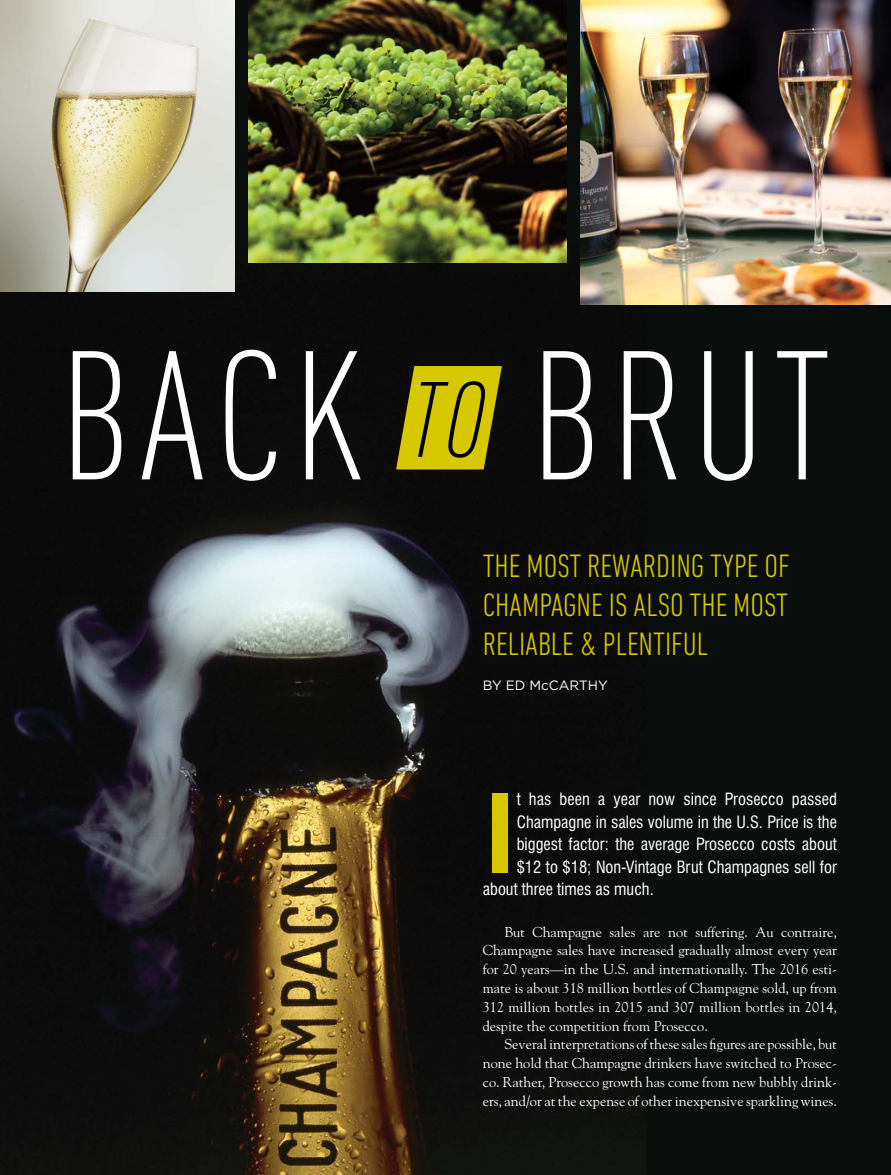
<style>
.page{position:relative;width:891px;height:1175px;background:#fff}
.page>*{position:absolute;margin:0;border:0;box-sizing:border-box;transform-origin:0 0}
.t1{font:300 condensed 180px "DIN Pro";letter-spacing:.05em;color:#fff}
.t2{font:700 111.3px "DIN Pro";color:#d7c800}
.t3{font:300 condensed 33px/39px "DIN Next LT Pro";color:#d7c800;text-align:justify}
.t4{font:condensed 16.5px "Swiss 721 BT";color:#fff}
.t5{font:14.25px/18.8px "Goudy";color:#fff;text-align:justify}
.t6{font:13.5px "Gotham";color:#fff}
.s1{font-style:italic;font-size:105px;color:#000}
</style>
<div class="page">
<img style="left:0;top:0;width:891px;height:1174px">
<svg style="left:396px;top:366px;width:106px;height:103px;background:#b3a701"></svg>
<img style="left:580px;top:0;width:311px;height:304px">
<img style="left:248px;top:0;width:319px;height:262px">
<img style="left:0;top:0;width:235px;height:291px">
<h1 class="t1" style="left:60px;top:289px;width:773px">BACK <span class="s1">to</span> BRUT</h1>
<h3 class="t3" style="left:483px;top:546px;width:308px">THE MOST REWARDING TYPE OF CHAMPAGNE IS ALSO THE MOST RELIABLE &amp; PLENTIFUL</h3>
<p class="t6" style="left:483px;top:677px;width:127px">BY ED MCCARTHY</p>
<h2 class="t2" style="left:483px;top:740px;width:35px">I</h2>
<p class="t4" style="left:517px;top:789px;width:322px">t has been a year now since Prosecco passed</p>
<p class="t4" style="left:517px;top:812px;width:322px">Champagne in sales volume in the U.S. Price is the</p>
<p class="t4" style="left:517px;top:834px;width:322px">biggest factor: the average Prosecco costs about</p>
<p class="t4" style="left:517px;top:857px;width:322px">$12 to $18; Non-Vintage Brut Champagnes sell for</p>
<p class="t4" style="left:483px;top:879px;width:173px">about three times as much.</p>
<p class="t5" style="left:483px;top:922px;width:356px;text-indent:22px">But Champagne sales are not suffering. Au contraire, Champagne sales have increased gradually almost every year for 20 years—in the U.S. and internationally. The 2016 esti&shy;mate is about 318 million bottles of Champagne sold, up from 312 million bottles in 2015 and 307 million bottles in 2014, despite the competition from Prosecco.</p>
<p class="t5" style="left:483px;top:1034px;width:356px;text-indent:22px">Several interpretations of these sales figures are possible, but none hold that Champagne drinkers have switched to Prosec&shy;co. Rather, Prosecco growth has come from new bubbly drink&shy;ers, and/or at the expense of other inexpensive sparkling wines.</p>
</div>
